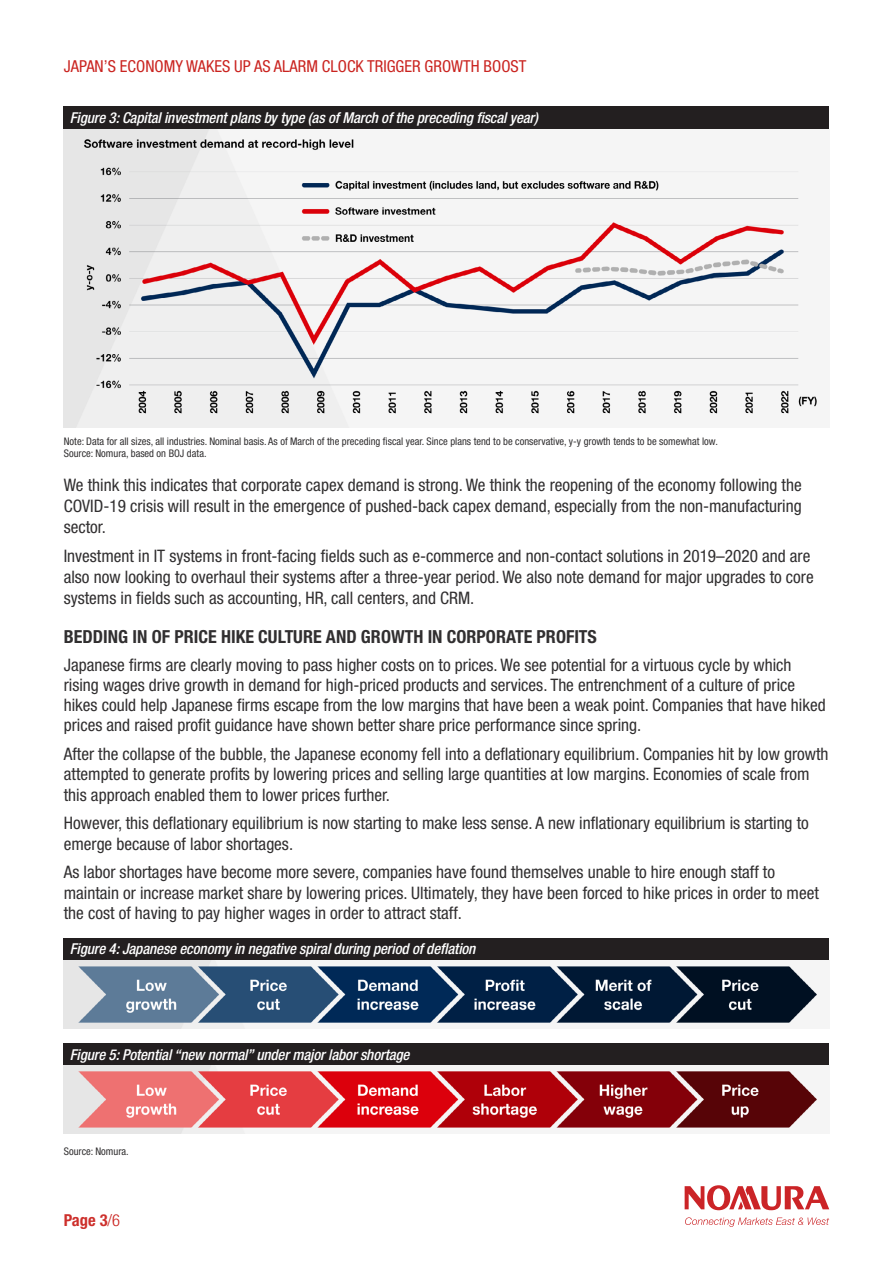
<style>
.page{position:relative;width:893px;height:1263px;background:#fff}
.page>*{position:absolute;margin:0;border:0;box-sizing:border-box;transform-origin:0 0}
.Heading{font:700 condensed 18px "Helvetica Neue LT Std";color:#312f30}
.Text{font:condensed 17.25px/20.2px "Helvetica Neue LT Std";color:#312f30}
.Disclaimer{font:condensed 16.5px "Helvetica Neue LT Std";color:#ca2420}
.Text-2{font:700 condensed 16.5px "Helvetica Neue LT Std";color:#cd2f2b}
.Figure_Text{font:italic 500 condensed 15px "Helvetica Neue LT Std";letter-spacing:-.01em;color:#fff}
.Text-3{font:condensed 10.5px "Helvetica Neue LT Std";color:#312f30}
.Disclaimer-2{font:condensed 10.5px "Helvetica Neue LT Std";color:#312f30}
.s1{font-weight:300;color:#ca2420}
</style>
<div class="page">
<svg style="left:685px;top:1185px;width:144px;height:25px"></svg>
<svg style="left:685px;top:1217px;width:144px;height:10px"></svg>
<div style="left:64px;top:106px;width:765px;height:23px;background:#231f20"></div>
<img style="left:64px;top:129px;width:753px;height:299px">
<div style="left:64px;top:938px;width:765px;height:22px;background:#231f20"></div>
<img style="left:64px;top:960px;width:753px;height:68px">
<div style="left:64px;top:1043px;width:765px;height:23px;background:#231f20"></div>
<img style="left:64px;top:1066px;width:753px;height:68px">
<p class="Disclaimer" style="left:64px;top:57px;width:464px">JAPAN’S ECONOMY WAKES UP AS ALARM CLOCK TRIGGER GROWTH BOOST</p>
<p class="Figure_Text" style="left:70px;top:109px;width:470px">Figure 3: Capital investment plans by type (as of March of the preceding fiscal year)</p>
<p class="Text-3" style="left:64px;top:435px;width:656px">Note: Data for all sizes, all industries. Nominal basis. As of March of the preceding fiscal year. Since plans tend to be conservative, y-y growth tends to be somewhat low.</p>
<p class="Text-3" style="left:64px;top:447px;width:144px">Source: Nomura, based on BOJ data.</p>
<p class="Text" style="left:64px;top:474px;width:739px;line-height:21px;text-align:justify">We think this indicates that corporate capex demand is strong. We think the reopening of the economy following the COVID-19 crisis will result in the emergence of pushed-back capex demand, especially from the non-manufacturing sector.</p>
<p class="Text" style="left:64px;top:546px;width:751px;line-height:21px">Investment in IT systems in front-facing fields such as e-commerce and non-contact solutions in 2019–2020 and are also now looking to overhaul their systems after a three-year period. We also note demand for major upgrades to core systems in fields such as accounting, HR, call centers, and CRM.</p>
<p class="Heading" style="left:64px;top:626px;width:535px">BEDDING IN OF PRICE HIKE CULTURE AND GROWTH IN CORPORATE PROFITS</p>
<p class="Text" style="left:64px;top:654px;width:763px">Japanese firms are clearly moving to pass higher costs on to prices. We see potential for a virtuous cycle by which rising wages drive growth in demand for high-priced products and services. The entrenchment of a culture of price hikes could help Japanese firms escape from the low margins that have been a weak point. Companies that have hiked prices and raised profit guidance have shown better share price performance since spring.</p>
<p class="Text" style="left:64px;top:744px;width:766px">After the collapse of the bubble, the Japanese economy fell into a deflationary equilibrium. Companies hit by low growth attempted to generate profits by lowering prices and selling large quantities at low margins. Economies of scale from this approach enabled them to lower prices further.</p>
<p class="Text" style="left:64px;top:813px;width:747px">However, this deflationary equilibrium is now starting to make less sense. A new inflationary equilibrium is starting to emerge because of labor shortages.</p>
<p class="Text" style="left:64px;top:862px;width:757px">As labor shortages have become more severe, companies have found themselves unable to hire enough staff to maintain or increase market share by lowering prices. Ultimately, they have been forced to hike prices in order to meet the cost of having to pay higher wages in order to attract staff.</p>
<p class="Figure_Text" style="left:70px;top:940px;width:407px">Figure 4: Japanese economy in negative spiral during period of deflation</p>
<p class="Figure_Text" style="left:70px;top:1045px;width:341px">Figure 5: Potential “new normal” under major labor shortage</p>
<p class="Disclaimer-2" style="left:64px;top:1145px;width:66px">Source: Nomura.</p>
<p class="Text-2" style="left:64px;top:1210px;width:58px">Page 3<span class="s1">/6</span></p>
</div>
